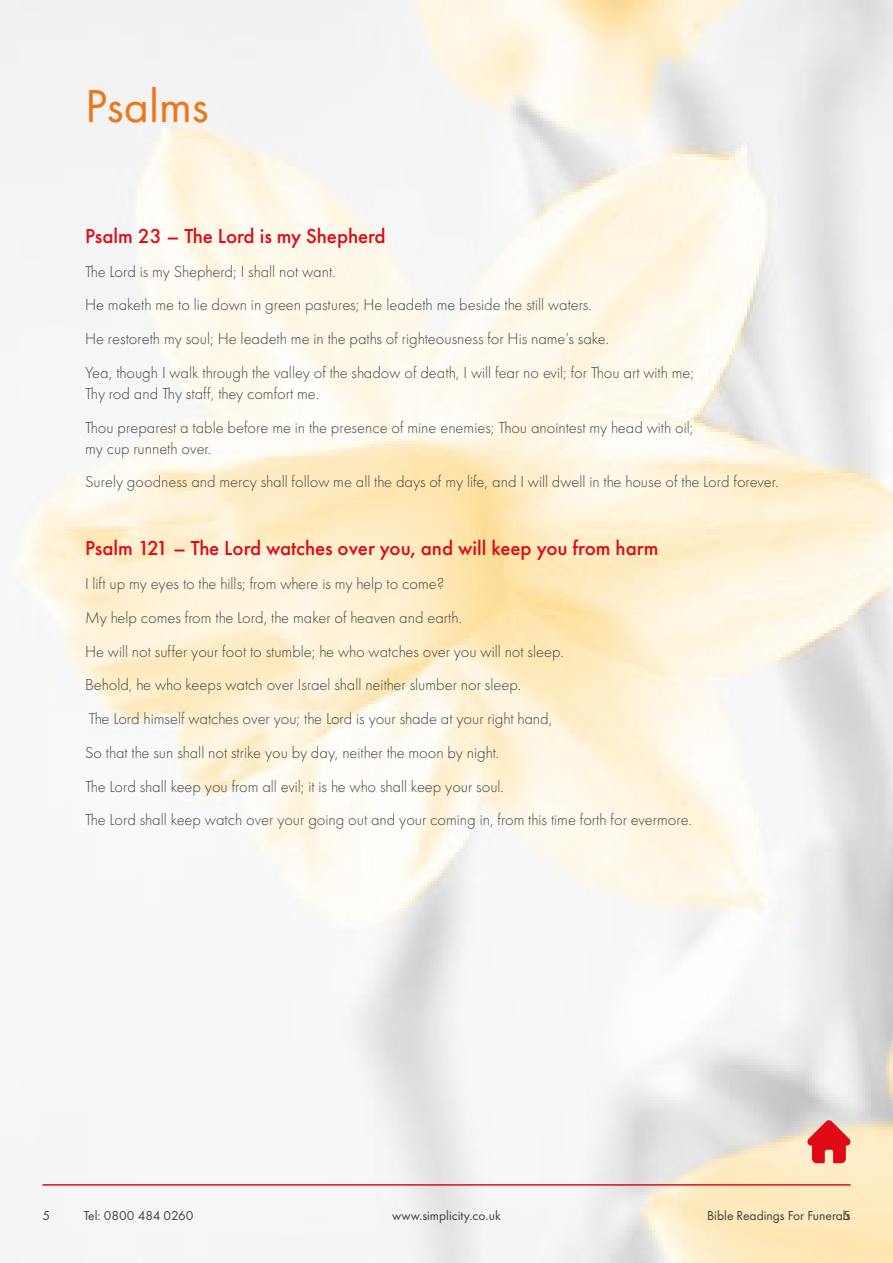
<style>
.page{position:relative;width:893px;height:1263px;background:#fff}
.page>*{position:absolute;margin:0;border:0;box-sizing:border-box;transform-origin:0 0}
.t1{font:48px "Futura PT";color:#ee7518}
.t2{font:500 21px "Futura PT";color:#df0a15}
.t3{font:300 16.5px/21px "Futura PT";color:#424241}
.t4{font:13.5px "Futura PT";color:#41403f}
</style>
<div class="page">
<img style="left:0;top:0;width:893px;height:1263px">
<svg style="left:807px;top:1120px;width:44px;height:43px;background:#e65f5c"></svg>
<hr style="left:43px;top:1184px;width:807px;height:1px;background:#df0a15">
<p class="t1" style="left:85px;top:77px;width:125px">Psalms</p>
<p class="t2" style="left:85px;top:223px;width:302px">Psalm 23 – The Lord is my Shepherd</p>
<p class="t3" style="left:85px;top:261px;width:252px">The Lord is my Shepherd; I shall not want.</p>
<p class="t3" style="left:85px;top:294px;width:508px">He maketh me to lie down in green pastures; He leadeth me beside the still waters.</p>
<p class="t3" style="left:85px;top:328px;width:526px">He restoreth my soul; He leadeth me in the paths of righteousness for His name’s sake.</p>
<p class="t3" style="left:85px;top:362px;width:611px">Yea, though I walk through the valley of the shadow of death, I will fear no evil; for Thou art with me;<br>Thy rod and Thy staff, they comfort me.</p>
<p class="t3" style="left:85px;top:417px;width:610px">Thou preparest a table before me in the presence of mine enemies; Thou anointest my head with oil; my cup runneth over.</p>
<p class="t3" style="left:85px;top:471px;width:695px">Surely goodness and mercy shall follow me all the days of my life, and I will dwell in the house of the Lord forever.</p>
<p class="t2" style="left:85px;top:536px;width:575px">Psalm 121 – The Lord watches over you, and will keep you from harm</p>
<p class="t3" style="left:85px;top:573px;width:361px">I lift up my eyes to the hills; from where is my help to come?</p>
<p class="t3" style="left:85px;top:607px;width:378px">My help comes from the Lord, the maker of heaven and earth.</p>
<p class="t3" style="left:85px;top:641px;width:480px">He will not suffer your foot to stumble; he who watches over you will not sleep.</p>
<p class="t3" style="left:85px;top:674px;width:438px">Behold, he who keeps watch over Israel shall neither slumber nor sleep.</p>
<p class="t3" style="left:89px;top:708px;width:465px">The Lord himself watches over you; the Lord is your shade at your right hand,</p>
<p class="t3" style="left:85px;top:742px;width:416px">So that the sun shall not strike you by day, neither the moon by night.</p>
<p class="t3" style="left:85px;top:776px;width:420px">The Lord shall keep you from all evil; it is he who shall keep your soul.</p>
<p class="t3" style="left:85px;top:809px;width:608px">The Lord shall keep watch over your going out and your coming in, from this time forth for evermore.</p>
<p class="t4" style="left:43px;top:1208px;width:9px">5</p>
<p class="t4" style="left:84px;top:1208px;width:111px">Tel: 0800 484 0260</p>
<p class="t4" style="left:392px;top:1208px;width:110px">www.simplicity.co.uk</p>
<p class="t4" style="left:707px;top:1208px;width:145px">Bible Readings For Funerals5</p>
</div>
